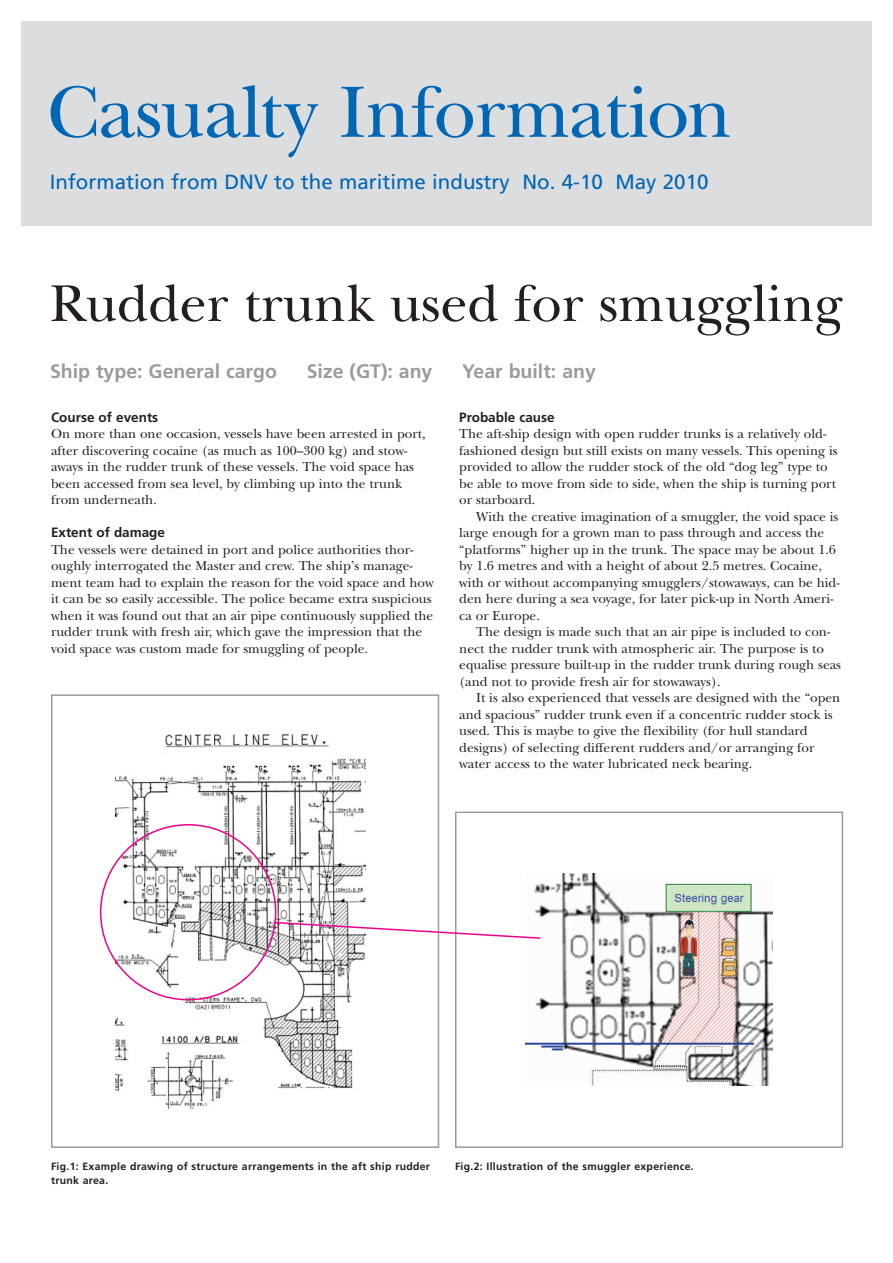
<style>
.page{position:relative;width:893px;height:1263px;background:#fff}
.page>*{position:absolute;margin:0;border:0;box-sizing:border-box;transform-origin:0 0}
.t1{font:75.9px "New Baskerville";letter-spacing:-.01em;color:#0166b3}
.t2{font:54px "New Baskerville";color:#231f20}
.t3{font:20.55px "Frutiger";color:#0166b3}
.t4{font:700 19.5px "Frutiger";color:#999b9e}
.t5{font:13.5px/16.5px "New Baskerville";color:#231f20}
.t6{font:700 13.5px "Frutiger";color:#231f20}
.t7{font:700 10.5px/13.5px "Frutiger";letter-spacing:.03em;color:#231f20}
</style>
<div class="page">
<div style="left:21px;top:21px;width:851px;height:204px;background:#dcdddf"></div>
<img style="left:115px;top:733px;width:251px;height:375px">
<div style="left:51px;top:694px;width:388px;height:454px;border:2px solid #999b9e"></div>
<img style="left:526px;top:874px;width:246px;height:212px">
<div style="left:455px;top:811px;width:388px;height:337px;border:2px solid #999b9e"></div>
<svg style="left:100px;top:824px;width:442px;height:176px"></svg>
<h1 class="t1" style="left:47px;top:84px;width:687px">Casualty Information</h1>
<h3 class="t3" style="left:50px;top:174px;width:660px">Information from DNV to the maritime industry No. 4-10 May 2010</h3>
<h2 class="t2" style="left:50px;top:284px;width:794px">Rudder trunk used for smuggling</h2>
<h3 class="t4" style="left:50px;top:363px;width:228px">Ship type: General cargo</h3>
<h3 class="t4" style="left:307px;top:363px;width:127px">Size (GT): any</h3>
<h3 class="t4" style="left:462px;top:363px;width:135px">Year built: any</h3>
<p class="t6" style="left:51px;top:411px;width:109px">Course of events</p>
<p class="t5" style="left:51px;top:427px;width:376px">On more than one occasion, vessels have been arrested in port, after discovering cocaine (as much as 100–300 kg) and stow&shy;aways in the rudder trunk of these vessels. The void space has been accessed from sea level, by climbing up into the trunk from underneath.</p>
<p class="t6" style="left:51px;top:527px;width:116px">Extent of damage</p>
<p class="t5" style="left:51px;top:542px;width:384px">The vessels were detained in port and police authorities thor&shy;oughly interrogated the Master and crew. The ship’s manage&shy;ment team had to explain the reason for the void space and how it can be so easily accessible. The police became extra suspicious when it was found out that an air pipe continuously supplied the rudder trunk with fresh air, which gave the impression that the void space was custom made for smuggling of people.</p>
<p class="t6" style="left:459px;top:411px;width:97px">Probable cause</p>
<p class="t5" style="left:459px;top:427px;width:380px">The aft-ship design with open rudder trunks is a relatively old&shy;fashioned design but still exists on many vessels. This opening is provided to allow the rudder stock of the old “dog leg” type to be able to move from side to side, when the ship is turning port or starboard.</p>
<p class="t5" style="left:459px;top:509px;width:382px;text-indent:17px">With the creative imagination of a smuggler, the void space is large enough for a grown man to pass through and access the “platforms” higher up in the trunk. The space may be about 1.6 by 1.6 metres and with a height of about 2.5 metres. Cocaine, with or without accompanying smugglers/stowaways, can be hid&shy;den here during a sea voyage, for later pick-up in North Ameri&shy;ca or Europe.</p>
<p class="t5" style="left:459px;top:625px;width:383px;text-indent:17px">The design is made such that an air pipe is included to con&shy;nect the rudder trunk with atmospheric air. The purpose is to equalise pressure built-up in the rudder trunk during rough seas (and not to provide fresh air for stowaways).</p>
<p class="t5" style="left:459px;top:691px;width:383px;text-indent:17px">It is also experienced that vessels are designed with the “open and spacious” rudder trunk even if a concentric rudder stock is used. This is maybe to give the flexibility (for hull standard designs) of selecting different rudders and/or arranging for water access to the water lubricated neck bearing.</p>
<p class="t7" style="left:51px;top:1161px;width:380px">Fig.1: Example drawing of structure arrangements in the aft ship rudder trunk area.</p>
<p class="t7" style="left:455px;top:1161px;width:240px">Fig.2: Illustration of the smuggler experience.</p>
</div>
